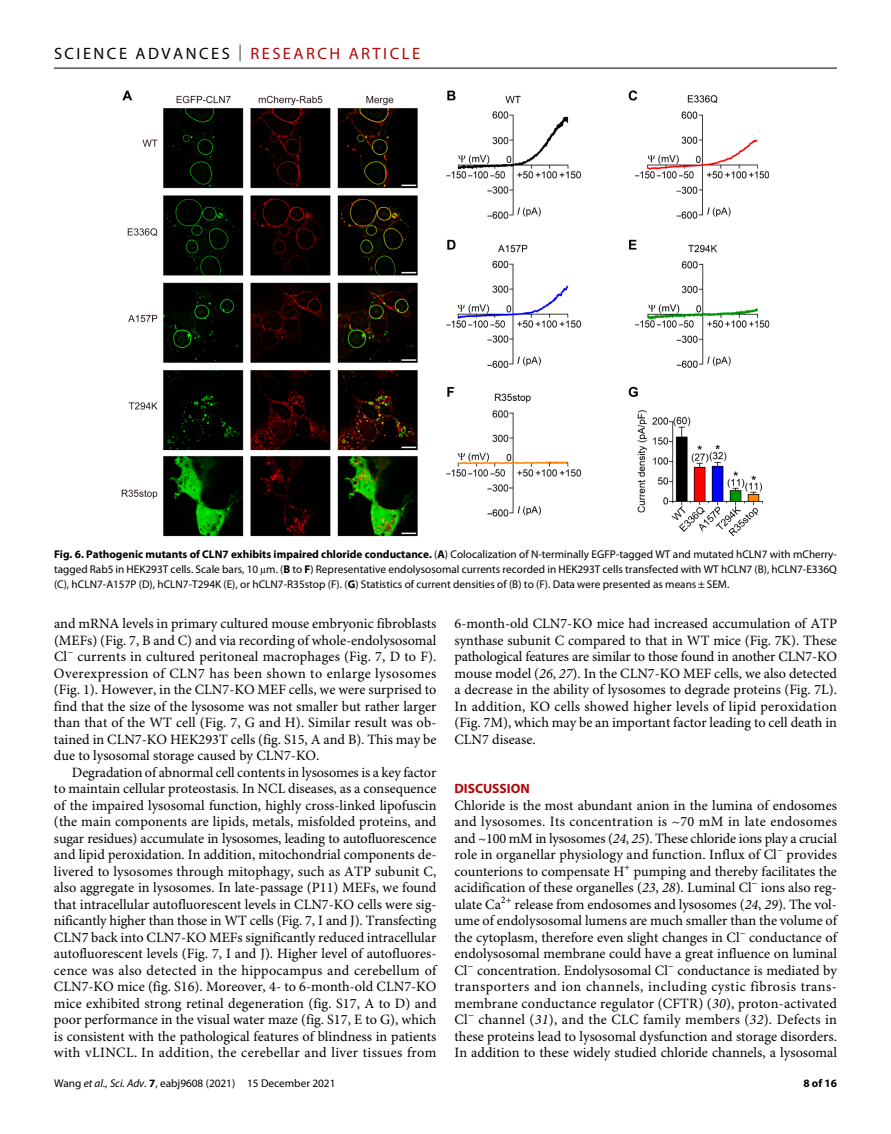
<style>
.page{position:relative;width:891px;height:1134px;background:#fff}
.page>*{position:absolute;margin:0;border:0;box-sizing:border-box;transform-origin:0 0}
.t1{font:16.5px "Myriad Pro";letter-spacing:.15em;color:#000}
.t2{font:14.25px/16.5px "Minion Pro";color:#000;text-align:justify}
.t3{font:700 13.5px "Myriad Pro";color:#b10508}
.t4{font:11.25px/15px "Myriad Pro";color:#000;text-align:justify}
.t5{font:700 11.25px "Myriad Pro";color:#000}
.s1{font-weight:300}
.s2{color:#b10508}
.s3{font-weight:700}
.s4{font-style:italic}
</style>
<div class="page">
<hr style="left:54px;top:68px;width:783px;height:1px;background:#000">
<img style="left:122px;top:90px;width:648px;height:447px">
<p class="t1" style="left:54px;top:40px;width:368px">SCIENCE ADVANCES <span class="s1">|</span> <span class="s2">RESEARCH ARTICLE</span></p>
<p class="t4" style="left:54px;top:547px;width:785px"><span class="s3">Fig. 6. Pathogenic mutants of CLN7 exhibits impaired chloride conductance.</span> (<span class="s3">A</span>) Colocalization of N-terminally EGFP-tagged WT and mutated hCLN7 with mCherry&shy;tagged Rab5 in HEK293T cells. Scale bars, 10 m. (<span class="s3">B</span> to <span class="s3">F</span>) Representative endolysosomal currents recorded in HEK293T cells transfected with WT hCLN7 (B), hCLN7-E336Q (C), hCLN7-A157P (D), hCLN7-T294K (E), or hCLN7-R35stop (F). (<span class="s3">G</span>) Statistics of current densities of (B) to (F). Data were presented as means ± SEM.</p>
<p class="t2" style="left:54px;top:617px;width:384px">and mRNA levels in primary cultured mouse embryonic fibroblasts (MEFs) (Fig. 7, B and C) and via recording of whole-endolysosomal Cl<sup>−</sup> currents in cultured peritoneal macrophages (Fig. 7, D to F).<br>Overexpression of CLN7 has been shown to enlarge lysosomes (Fig. 1). However, in the CLN7-KO MEF cells, we were surprised to find that the size of the lysosome was not smaller but rather larger than that of the WT cell (Fig. 7, G and H). Similar result was ob&shy;tained in CLN7-KO HEK293T cells (fig. S15, A and B). This may be due to lysosomal storage caused by CLN7-KO.</p>
<p class="t2" style="left:54px;top:765px;width:384px;text-indent:18px">Degradation of abnormal cell contents in lysosomes is a key factor to maintain cellular proteostasis. In NCL diseases, as a consequence of the impaired lysosomal function, highly cross-linked lipofuscin (the main components are lipids, metals, misfolded proteins, and sugar residues) accumulate in lysosomes, leading to autofluorescence and lipid peroxidation. In addition, mitochondrial components de&shy;livered to lysosomes through mitophagy, such as ATP subunit C, also aggregate in lysosomes. In late-passage (P11) MEFs, we found that intracellular autofluorescent levels in CLN7-KO cells were sig&shy;nificantly higher than those in WT cells (Fig. 7, I and J). Transfecting CLN7 back into CLN7-KO MEFs significantly reduced intracellular autofluorescent levels (Fig. 7, I and J). Higher level of autofluores&shy;cence was also detected in the hippocampus and cerebellum of CLN7-KO mice (fig. S16). Moreover, 4- to 6-month-old CLN7-KO mice exhibited strong retinal degeneration (fig. S17, A to D) and poor performance in the visual water maze (fig. S17, E to G), which is consistent with the pathological features of blindness in patients with vLINCL. In addition, the cerebellar and liver tissues from</p>
<p class="t4" style="left:54px;top:1076px;width:283px">Wang <span class="s4">et al</span>., <span class="s4">Sci. Adv.</span> <span class="s3">7</span>, eabj9608 (2021) 15 December 2021</p>
<p class="t2" style="left:454px;top:617px;width:384px">6-month-old CLN7-KO mice had increased accumulation of ATP synthase subunit C compared to that in WT mice (Fig. 7K). These pathological features are similar to those found in another CLN7-KO mouse model (<span class="s4">26</span>, <span class="s4">27</span>). In the CLN7-KO MEF cells, we also detected a decrease in the ability of lysosomes to degrade proteins (Fig. 7L).<br>In addition, KO cells showed higher levels of lipid peroxidation (Fig. 7M), which may be an important factor leading to cell death in CLN7 disease.</p>
<p class="t3" style="left:454px;top:778px;width:77px">DISCUSSION</p>
<p class="t2" style="left:454px;top:798px;width:384px">Chloride is the most abundant anion in the lumina of endosomes and lysosomes. Its concentration is ~70 mM in late endosomes and ~100 mM in lysosomes (<span class="s4">24</span>, <span class="s4">25</span>). These chloride ions play a crucial role in organellar physiology and function. Influx of Cl<sup>−</sup> provides counterions to compensate H<sup>+</sup> pumping and thereby facilitates the acidification of these organelles (<span class="s4">23</span>, <span class="s4">28</span>). Luminal Cl<sup>−</sup> ions also reg&shy;ulate Ca<sup>2+</sup> release from endosomes and lysosomes (<span class="s4">24</span>, <span class="s4">29</span>). The vol&shy;ume of endolysosomal lumens are much smaller than the volume of the cytoplasm, therefore even slight changes in Cl<sup>−</sup> conductance of endolysosomal membrane could have a great influence on luminal Cl<sup>−</sup> concentration. Endolysosomal Cl<sup>−</sup> conductance is mediated by transporters and ion channels, including cystic fibrosis trans&shy;membrane conductance regulator (CFTR) (<span class="s4">30</span>), proton-activated Cl<sup>−</sup> channel (<span class="s4">31</span>), and the CLC family members (<span class="s4">32</span>). Defects in these proteins lead to lysosomal dysfunction and storage disorders.<br>In addition to these widely studied chloride channels, a lysosomal</p>
<p class="t5" style="left:803px;top:1074px;width:35px">8 of 16</p>
</div>
